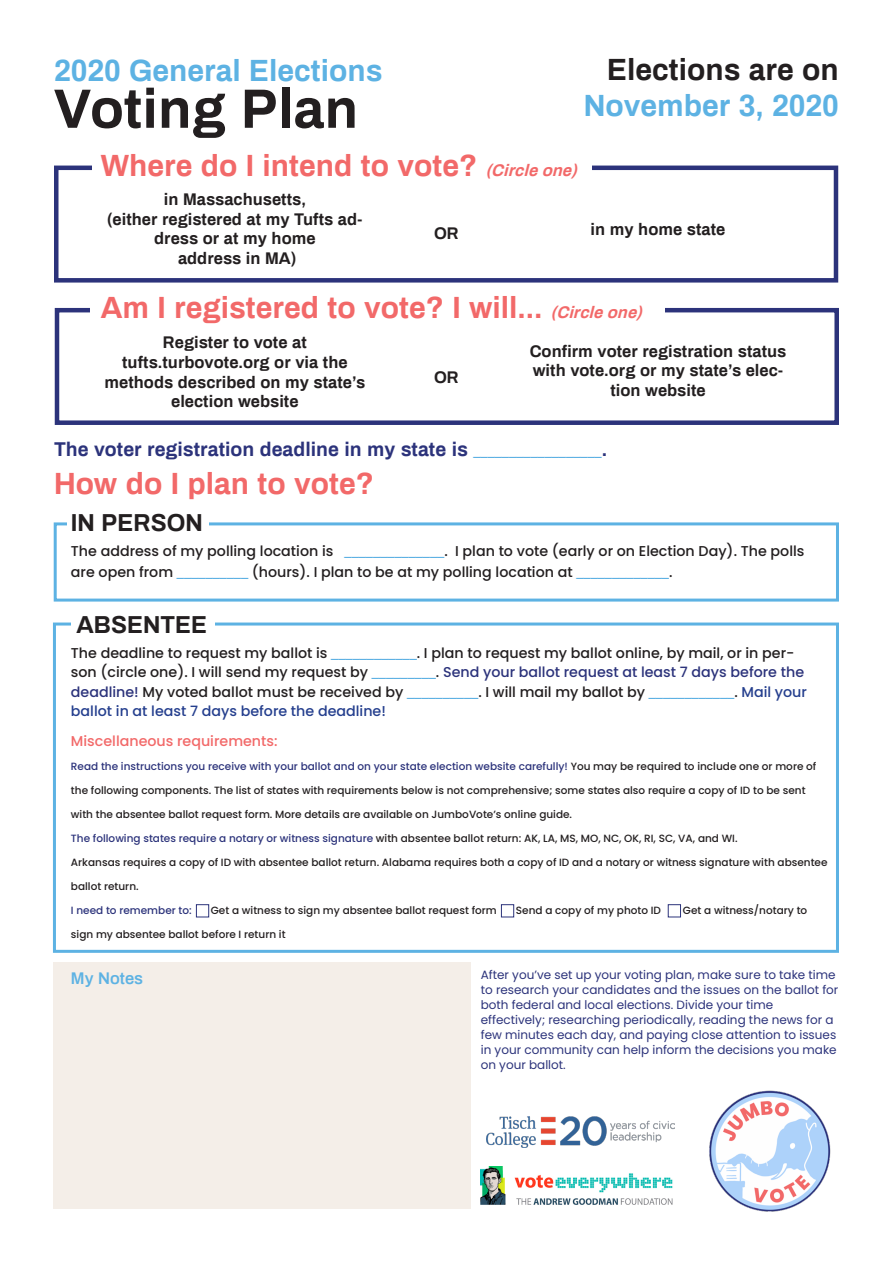
<style>
.page{position:relative;width:893px;height:1263px;background:#fff}
.page>*{position:absolute;margin:0;border:0;box-sizing:border-box;transform-origin:0 0}
.t1{font:700 55.5px "Archivo";color:#231f20}
.t2{font:700 30px "Archivo";color:#f26969}
.t3{font:700 30px/36px "Archivo";color:#231f20;text-align:right}
.t4{font:700 30px "Archivo";color:#5db2e3}
.t5{font:700 24px "Archivo";color:#231f20}
.t6{font:700 19.5px "Archivo";color:#2c337b}
.t7{font:700 16.5px/19.8px "Archivo";color:#231f20;text-align:center}
.t8{font:600 16.5px "Archivo";color:#5db2e3}
.t9{font:500 14.25px/19.5px "Poppins";color:#231f20}
.t10{font:500 14.25px "Poppins";color:#f26969}
.t11{font:12px/15px "Poppins";color:#2c337b}
.t12{font:500 10.5px "Poppins";color:#231f20}
.t13{font:500 10.5px "Poppins";color:#2c337b}
.s1{color:#5db2e3}
.s2{font-style:italic;font-size:16.5px}
.s3{font-family:"Old Sans";font-weight:900;font-size:14.25px;color:#5eb1e3}
.s4{font-family:"Old Sans";font-weight:900;color:#5eb1e3}
.s5{color:#2c337b}
.s6{color:#253f8e}
.s7{color:#231f20}
</style>
<div class="page">
<div style="left:54px;top:522px;width:785px;height:80px;background:#fff;border:3px solid #5db2e3"></div>
<div style="left:53px;top:962px;width:418px;height:246px;background:#f4eee8"></div>
<div style="left:67px;top:519px;width:142px;height:11px;background:#fff"></div>
<div style="left:53px;top:622px;width:786px;height:331px;background:#fff;border:3px solid #5db2e3"></div>
<div style="left:71px;top:620px;width:144px;height:8px;background:#fff"></div>
<img style="left:481px;top:1167px;width:192px;height:38px">
<img style="left:486px;top:1116px;width:188px;height:31px">
<div style="left:54px;top:166px;width:784px;height:117px;border:4px solid #2c337b"></div>
<div style="left:55px;top:308px;width:784px;height:117px;border:4px solid #2c337b"></div>
<div style="left:90px;top:305px;width:574px;height:15px;background:#fff"></div>
<img style="left:709px;top:1090px;width:122px;height:122px">
<div style="left:93px;top:160px;width:499px;height:15px;background:#fff"></div>
<div style="left:196px;top:904px;width:13px;height:13px;background:#fff;border:1px solid #2c337b"></div>
<div style="left:501px;top:904px;width:13px;height:13px;background:#fff;border:1px solid #2c337b"></div>
<div style="left:668px;top:904px;width:13px;height:13px;background:#fff;border:1px solid #2c337b"></div>
<p class="t4" style="left:54px;top:49px;width:330px">2020 General Elections</p>
<p class="t1" style="left:54px;top:68px;width:306px">Voting Plan</p>
<p class="t3" style="left:584px;top:51px;width:257px">Elections are on<br><span class="s1">November 3, 2020</span></p>
<p class="t2" style="left:101px;top:144px;width:483px">Where do I intend to vote? <span class="s2">(Circleone)</span></p>
<p class="t7" style="left:107px;top:189px;width:257px">in Massachusetts,<br>(either registered at my Tufts ad&shy;dress or at my home<br>address in MA)</p>
<p class="t7" style="left:434px;top:223px;width:26px">OR</p>
<p class="t7" style="left:591px;top:219px;width:136px">in my home state</p>
<p class="t2" style="left:101px;top:286px;width:548px">Am I registered to vote? I will... <span class="s2">(Circleone)</span></p>
<p class="t7" style="left:105px;top:332px;width:262px">Register to vote at tufts.turbovote.org or via the methods described on my state’s election website</p>
<p class="t7" style="left:434px;top:367px;width:26px">OR</p>
<p class="t7" style="left:530px;top:340px;width:258px">Confirm voter registration status with vote.org or my state’s elec&shy;tion website</p>
<p class="t6" style="left:54px;top:435px;width:555px">The voter registration deadline in my state is <span class="s3">__________________</span>.</p>
<p class="t2" style="left:54px;top:461px;width:322px">How do I plan to vote?</p>
<p class="t5" style="left:71px;top:505px;width:134px">IN PERSON</p>
<p class="t9" style="left:71px;top:541px;width:735px;line-height:21px">The address of my polling location is <span class="s4">______________</span>. I plan to vote (early or on Election Day). The polls are open from <span class="s4">__________</span> (hours). I plan to be at my polling location at <span class="s4">_____________</span>.</p>
<p class="t5" style="left:76px;top:607px;width:132px">ABSENTEE</p>
<p class="t9" style="left:71px;top:643px;width:738px">The deadline to request my ballot is <span class="s4">____________</span>. I plan to request my ballot online, by mail, or in per&shy;son (circle one). I will send my request by <span class="s4">_________</span>. <span class="s5">Send your ballot request at least 7 days before the deadline!</span> My voted ballot must be received by <span class="s4">__________</span>. I will mail my ballot by <span class="s4">____________</span>. <span class="s6">Mail your ballot in at least 7 days before the deadline!</span></p>
<p class="t10" style="left:71px;top:733px;width:208px">Miscellaneous requirements:</p>
<p class="t13" style="left:71px;top:760px;width:747px">Read the instructions you receive with your ballot and on your state election website carefully! <span class="s7">You may be required to include one or more of</span></p>
<p class="t12" style="left:71px;top:784px;width:736px">the following components. The list of states with requirements below is not comprehensive; some states also require a copy of ID to be sent</p>
<p class="t12" style="left:71px;top:808px;width:503px">with the absentee ballot request form. More details are available on JumboVote’s online guide.</p>
<p class="t12" style="left:71px;top:832px;width:668px"><span class="s5">The following states require a notary or witness signature</span> with absentee ballot return: AK, LA, MS, MO, NC, OK, RI, SC, VA, and WI.</p>
<p class="t12" style="left:71px;top:856px;width:758px">Arkansas requires a copy of ID with absentee ballot return. Alabama requires both a copy of ID and a notary or witness signature with absentee</p>
<p class="t12" style="left:71px;top:880px;width:69px">ballot return.</p>
<p class="t13" style="left:71px;top:904px;width:122px">I need to remember to:</p>
<p class="t12" style="left:211px;top:904px;width:287px">Get a witness to sign my absentee ballot request form</p>
<p class="t12" style="left:516px;top:904px;width:147px">Send a copy of my photo ID</p>
<p class="t12" style="left:683px;top:904px;width:126px">Get a witness/notary to</p>
<p class="t12" style="left:71px;top:928px;width:216px">sign my absentee ballot before I return it</p>
<p class="t8" style="left:71px;top:966px;width:74px">My Notes</p>
<p class="t11" style="left:481px;top:967px;width:359px">After you’ve set up your voting plan, make sure to take time to research your candidates and the issues on the ballot for both federal and local elections. Divide your time effectively; researching periodically, reading the news for a few minutes each day, and paying close attention to issues in your community can help inform the decisions you make on your ballot.</p>
</div>
